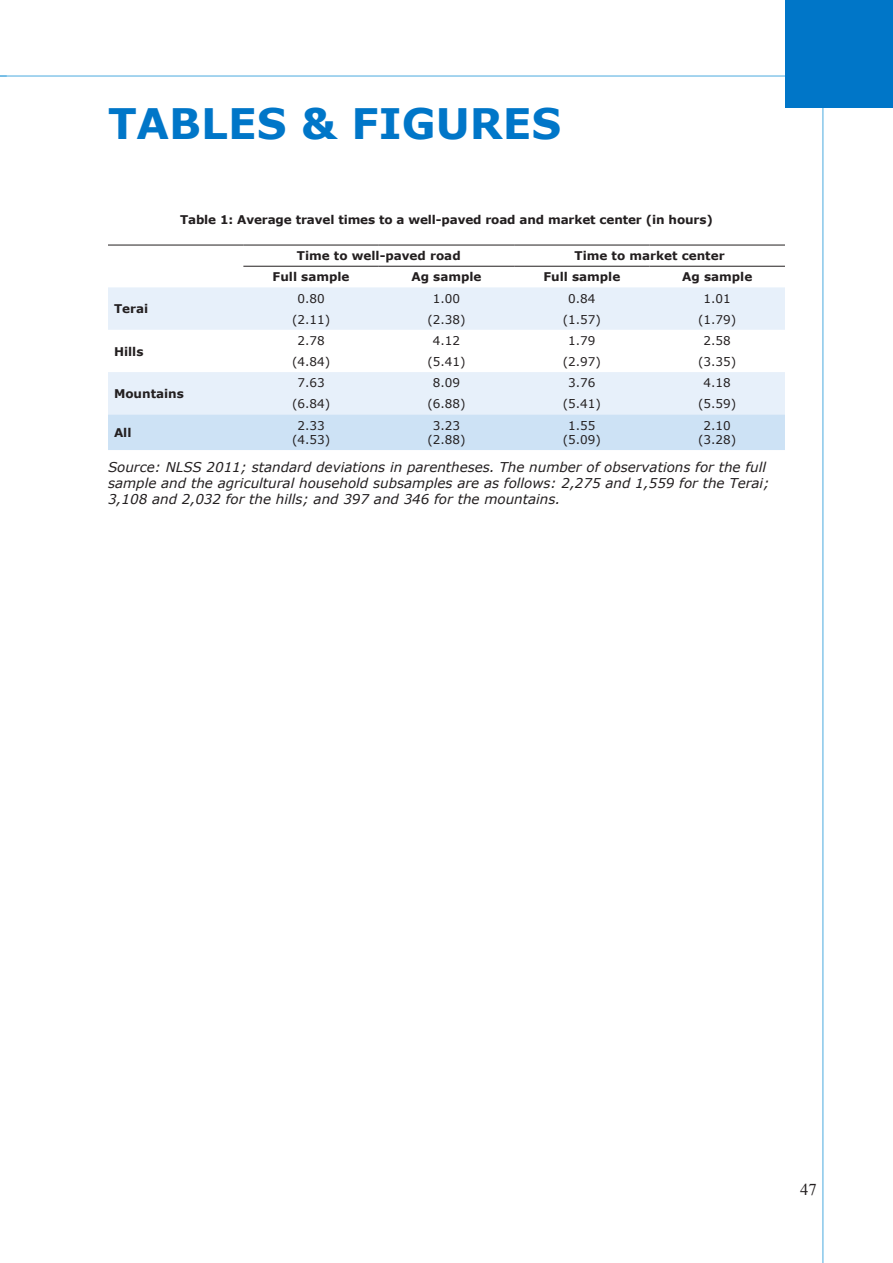
<style>
.page{position:relative;width:893px;height:1263px;background:#fff}
.page>*{position:absolute;margin:0;border:0;box-sizing:border-box;transform-origin:0 0}
.Heading{font:700 42px "Verdana";color:#0076c8}
.t1{font:16.5px "Times New Roman";color:#231f20}
.Table_Footer{font:italic 13.5px/16.2px "Verdana";color:#231f20}
.Table_Body{font:12px "Verdana";color:#231f20}
.Table_Body-2{font:700 12px "Verdana";color:#231f20}
.Table_Header{font:700 12px "Verdana";letter-spacing:-.01em;color:#231f20}
</style>
<div class="page">
<hr style="left:0;top:76px;width:893px;height:1px;background:#4baadf">
<hr style="left:822px;top:0;width:1px;height:1263px;background:#4baadf">
<div style="left:785px;top:0;width:108px;height:108px;background:#0076c8"></div>
<svg style="left:108px;top:287px;width:677px;height:127px;fill:#e7f0fa"></svg>
<div style="left:108px;top:414px;width:677px;height:36px;background:#cde2f5"></div>
<hr style="left:108px;top:245px;width:135px;height:1px;background:#231f20">
<hr style="left:243px;top:245px;width:136px;height:1px;background:#231f20">
<hr style="left:379px;top:245px;width:135px;height:1px;background:#231f20">
<hr style="left:514px;top:245px;width:136px;height:1px;background:#231f20">
<hr style="left:650px;top:245px;width:135px;height:1px;background:#231f20">
<hr style="left:243px;top:266px;width:136px;height:1px;background:#231f20">
<hr style="left:379px;top:266px;width:135px;height:1px;background:#231f20">
<hr style="left:514px;top:266px;width:136px;height:1px;background:#231f20">
<hr style="left:650px;top:266px;width:135px;height:1px;background:#231f20">
<p class="Heading" style="left:108px;top:94px;width:455px">TABLES &amp; FIGURES</p>
<p class="Table_Body-2" style="left:114px;top:300px;width:36px">Terai</p>
<p class="Table_Body-2" style="left:114px;top:343px;width:31px">Hills</p>
<p class="Table_Header" style="left:180px;top:211px;width:534px">Table 1: Average travel times to a well-paved road and market center (in hours)</p>
<p class="Table_Body-2" style="left:297px;top:247px;width:165px">Time to well-paved road</p>
<p class="Table_Body-2" style="left:574px;top:247px;width:152px">Time to market center</p>
<p class="Table_Body-2" style="left:273px;top:269px;width:78px">Full sample</p>
<p class="Table_Body-2" style="left:411px;top:269px;width:72px">Ag sample</p>
<p class="Table_Body-2" style="left:543px;top:269px;width:78px">Full sample</p>
<p class="Table_Body-2" style="left:682px;top:269px;width:72px">Ag sample</p>
<p class="Table_Body" style="left:297px;top:290px;width:29px">0.80</p>
<p class="Table_Body" style="left:433px;top:290px;width:29px">1.00</p>
<p class="Table_Body" style="left:568px;top:290px;width:29px">0.84</p>
<p class="Table_Body" style="left:704px;top:290px;width:29px">1.01</p>
<p class="Table_Body" style="left:292px;top:311px;width:40px">(2.11)</p>
<p class="Table_Body" style="left:427px;top:311px;width:40px">(2.38)</p>
<p class="Table_Body" style="left:563px;top:311px;width:40px">(1.57)</p>
<p class="Table_Body" style="left:698px;top:311px;width:40px">(1.79)</p>
<p class="Table_Body" style="left:297px;top:332px;width:29px">2.78</p>
<p class="Table_Body" style="left:433px;top:332px;width:29px">4.12</p>
<p class="Table_Body" style="left:568px;top:332px;width:29px">1.79</p>
<p class="Table_Body" style="left:704px;top:332px;width:29px">2.58</p>
<p class="Table_Body" style="left:292px;top:353px;width:40px">(4.84)</p>
<p class="Table_Body" style="left:427px;top:353px;width:40px">(5.41)</p>
<p class="Table_Body" style="left:563px;top:353px;width:40px">(2.97)</p>
<p class="Table_Body" style="left:698px;top:353px;width:40px">(3.35)</p>
<p class="Table_Body-2" style="left:114px;top:385px;width:71px">Mountains</p>
<p class="Table_Body" style="left:297px;top:375px;width:29px">7.63</p>
<p class="Table_Body" style="left:433px;top:375px;width:29px">8.09</p>
<p class="Table_Body" style="left:568px;top:375px;width:29px">3.76</p>
<p class="Table_Body" style="left:704px;top:375px;width:29px">4.18</p>
<p class="Table_Body" style="left:292px;top:396px;width:40px">(6.84)</p>
<p class="Table_Body" style="left:427px;top:396px;width:40px">(6.88)</p>
<p class="Table_Body" style="left:563px;top:396px;width:40px">(5.41)</p>
<p class="Table_Body" style="left:698px;top:396px;width:40px">(5.59)</p>
<p class="Table_Body" style="left:704px;top:417px;width:29px">2.10</p>
<p class="Table_Body" style="left:698px;top:431px;width:40px">(3.28)</p>
<p class="Table_Footer" style="left:108px;top:458px;width:663px">Source: NLSS 2011; standard deviations in parentheses. The number of observations for the full sample and the agricultural household subsamples are as follows: 2,275 and 1,559 for the Terai;<br>3,108 and 2,032 for the hills; and 397 and 346 for the mountains.</p>
<p class="Table_Body" style="left:297px;top:417px;width:29px">2.33</p>
<p class="Table_Body" style="left:292px;top:431px;width:40px">(4.53)</p>
<p class="Table_Body" style="left:433px;top:417px;width:29px">3.23</p>
<p class="Table_Body" style="left:427px;top:431px;width:40px">(2.88)</p>
<p class="Table_Body" style="left:568px;top:417px;width:29px">1.55</p>
<p class="Table_Body" style="left:563px;top:431px;width:40px">(5.09)</p>
<p class="Table_Body-2" style="left:114px;top:424px;width:19px">All</p>
<p class="t1" style="left:800px;top:1178px;width:18px">47</p>
</div>
